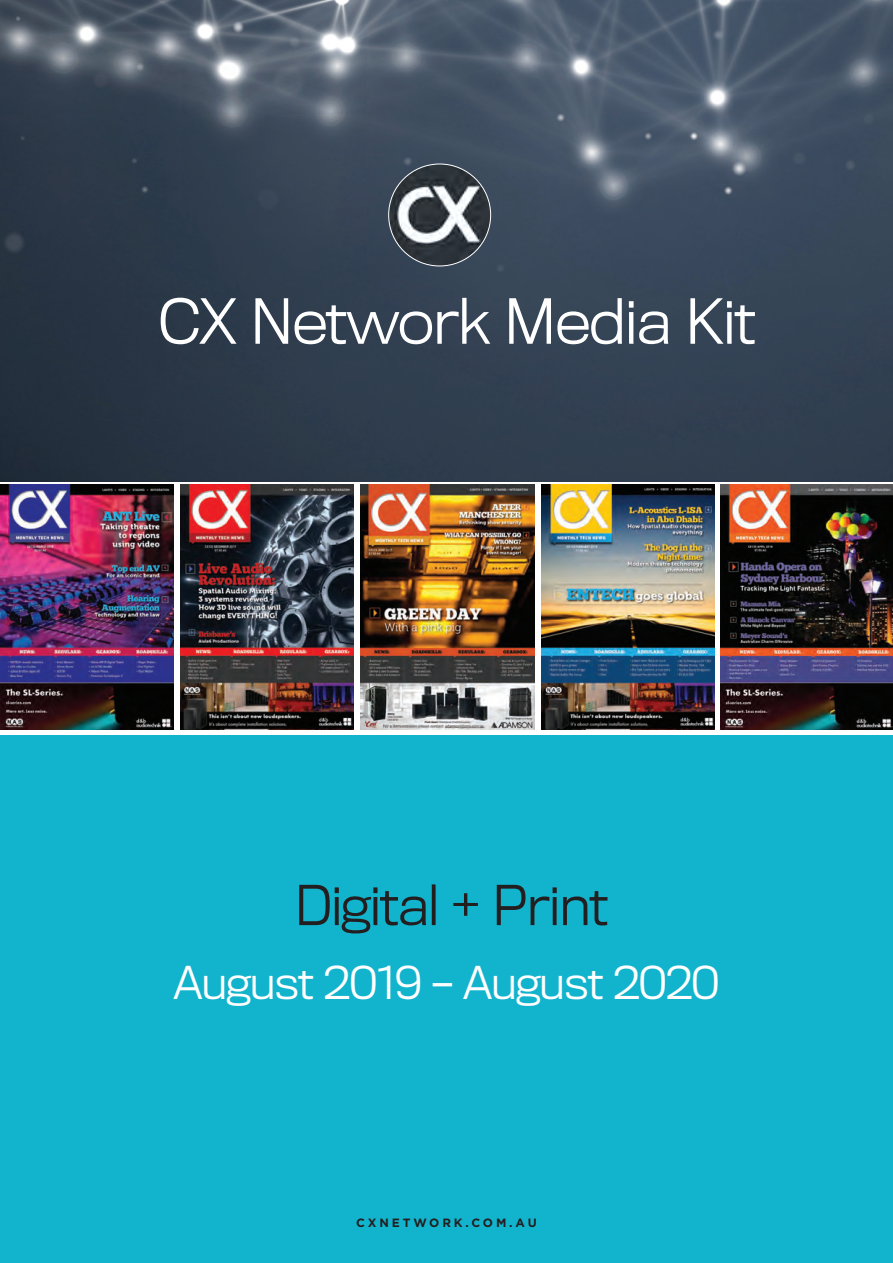
<style>
.page{position:relative;width:893px;height:1263px;background:#fff}
.page>*{position:absolute;margin:0;border:0;box-sizing:border-box;transform-origin:0 0}
.t1{font:300 57.6px "Titling Gothic FB Normal";letter-spacing:-.02em;color:#fff}
.t2{font:300 51px "Titling Gothic FB Normal";letter-spacing:-.02em;color:#231f20}
.t3{font:300 42px "Titling Gothic FB Normal";letter-spacing:-.02em;color:#fff}
.t4{font:700 12px "Gotham";letter-spacing:.24em;color:#231f20}
</style>
<div class="page">
<div style="left:0;top:735px;width:893px;height:528px;background:#12b4cd"></div>
<img style="left:0;top:485px;width:173px;height:244px">
<img style="left:180px;top:485px;width:174px;height:244px">
<img style="left:361px;top:485px;width:173px;height:244px">
<img style="left:541px;top:485px;width:174px;height:244px">
<img style="left:720px;top:485px;width:173px;height:244px">
<img style="left:0;top:0;width:893px;height:481px">
<img style="left:389px;top:164px;width:102px;height:102px;border-radius:51px">
<p class="t1" style="left:158px;top:288px;width:599px">CX Network Media Kit</p>
<p class="t2" style="left:294px;top:876px;width:316px">Digital + Print</p>
<p class="t3" style="left:173px;top:958px;width:547px">August 2019 – August 2020</p>
<p class="t4" style="left:356px;top:1214px;width:182px">CXNETWORK.COM.AU</p>
</div>
